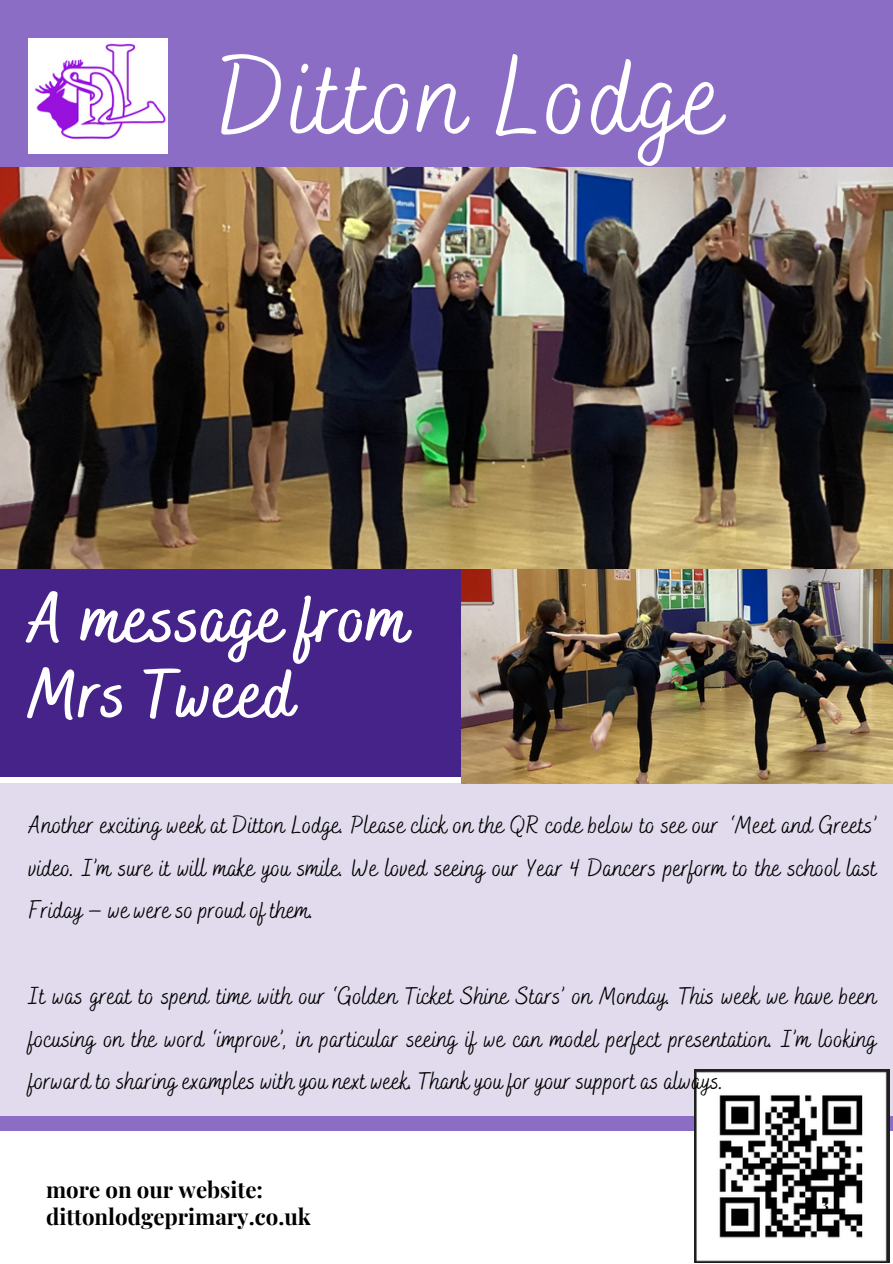
<style>
.page{position:relative;width:893px;height:1264px;background:#fff}
.page>*{position:absolute;margin:0;border:0;box-sizing:border-box;transform-origin:0 0}
.t1{font:111.6px "Bakerie Smooth";letter-spacing:.02em;color:#fff}
.t2{font:700 70.5px/75.3px "Bakerie Smooth";letter-spacing:.02em;color:#fff}
.t3{font:24.9px/42.8px "Bakerie Smooth";color:#000;text-align:justify}
.t4{font:700 22.2px/27px "Playfair Display";color:#000}
.t5{font:700 15px "Playfair Display";color:#000}
</style>
<div class="page">
<div style="left:0;top:530px;width:892px;height:246px;background:#452389"></div>
<div style="left:0;top:783px;width:892px;height:340px;background:#e1dbed"></div>
<img style="left:461px;top:568px;width:431px;height:215px">
<div style="left:0;top:1115px;width:892px;height:15px;background:#8b6dc6"></div>
<div style="left:0;top:0;width:892px;height:245px;background:#8b6dc6"></div>
<img style="left:0;top:168px;width:892px;height:400px">
<img style="left:29px;top:39px;width:138px;height:114px">
<img style="left:694px;top:1069px;width:195px;height:193px">
<p class="t1" style="left:219px;top:32px;width:505px">Ditton Lodge</p>
<p class="t2" style="left:29px;top:585px;width:381px">A message from<br>Mrs Tweed</p>
<p class="t3" style="left:29px;top:805px;width:849px">Another exciting week at Ditton Lodge. Please click on the QR code below to see our ‘Meet and Greets’ video. I’m sure it will make you smile. We loved seeing our Year 4 Dancers perform to the school last Friday – we were so proud of them.</p>
<p class="t3" style="left:29px;top:976px;width:849px">It was great to spend time with our ‘Golden Ticket Shine Stars’ on Monday. This week we have been focusing on the word ‘improve’, in particular seeing if we can model perfect presentation. I’m looking forward to sharing examples with you next week. Thank you for your support as always.</p>
<p class="t4" style="left:46px;top:1174px;width:266px">more on our website: dittonlodgeprimary.co.uk</p>
<p class="t5" style="left:821px;top:1193px;width:9px">3</p>
</div>
